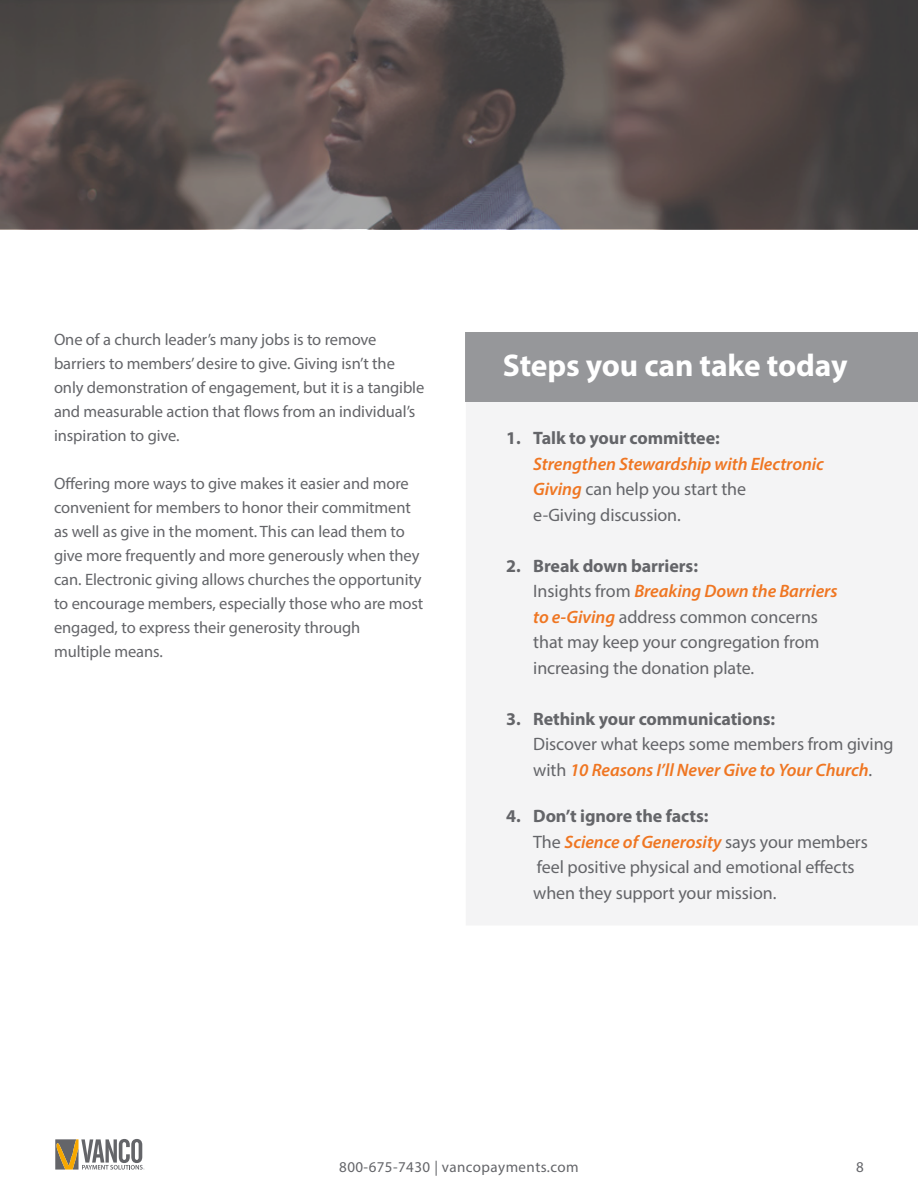
<style>
.page{position:relative;width:918px;height:1188px;background:#fff}
.page>*{position:absolute;margin:0;border:0;box-sizing:border-box;transform-origin:0 0}
.t1{font:700 31.5px "Myriad Pro";letter-spacing:-.005em;color:#fff}
.t2{font:18px/25.5px "Myriad Pro";letter-spacing:-.005em;color:#646569}
.t3{font:italic 600 18px/25.5px "Myriad Pro";letter-spacing:-.005em;color:#ef7622}
.t4{font:700 18px "Myriad Pro";letter-spacing:-.005em;color:#646569}
.t5{font:16.5px/24px "Myriad Pro";letter-spacing:-.005em;color:#646569}
.t6{font:15px "Myriad Pro";letter-spacing:.03em;color:#646569}
.s1{font-weight:400;font-style:normal;color:#646569}
.s2{font-weight:700}
.s3{font-weight:600;font-style:italic;color:#ef7622}
</style>
<div class="page">
<svg style="left:55px;top:1139px;width:90px;height:31px"></svg>
<svg style="left:0;top:0;width:918px;height:229px;background:#5a504f"></svg>
<div style="left:466px;top:332px;width:452px;height:594px;background:#f4f4f5"></div>
<div style="left:466px;top:332px;width:452px;height:70px;background:#96979a"></div>
<p class="t5" style="left:54px;top:327px;width:372px">One of a church leader’s many jobs is to remove barriers to members’ desire to give. Giving isn’t the only demonstration of engagement, but it is a tangible and measurable action that flows from an individual’s inspiration to give.</p>
<p class="t5" style="left:54px;top:471px;width:371px">Offering more ways to give makes it easier and more convenient for members to honor their commitment as well as give in the moment. This can lead them to give more frequently and more generously when they can. Electronic giving allows churches the opportunity to encourage members, especially those who are most engaged, to express their generosity through<br>multiple means.</p>
<h1 class="t1" style="left:503px;top:345px;width:346px">Steps you can take today</h1>
<p class="t4" style="left:506px;top:426px;width:215px">1. Talk to your committee:</p>
<p class="t3" style="left:533px;top:450px;width:292px">Strengthen Stewardship with Electronic<br>Giving <span class="s1">can help you start the<br>e-Giving discussion.</span></p>
<p class="t2" style="left:533px;top:553px;width:306px;text-indent:-27px"><span class="s2">2. Break down barriers:<br></span>Insights from <span class="s3">Breaking Down the Barriers to e-Giving</span> address common concerns that may keep your congregation from increasing the donation plate.</p>
<p class="t4" style="left:506px;top:707px;width:271px">3. Rethink your communications:</p>
<p class="t2" style="left:533px;top:731px;width:362px">Discover what keeps some members from giving with <span class="s3">10 Reasons I’ll Never Give to Your Church</span>.</p>
<p class="t2" style="left:533px;top:803px;width:336px;text-indent:-27px"><span class="s2">4. Don’t ignore the facts:<br></span>The <span class="s3">Science of Generosity</span> says your members feel positive physical and emotional effects when they support your mission.</p>
<p class="t6" style="left:339px;top:1157px;width:241px">800-675-7430 | vancopayments.com</p>
<p class="t6" style="left:856px;top:1157px;width:9px">8</p>
</div>
